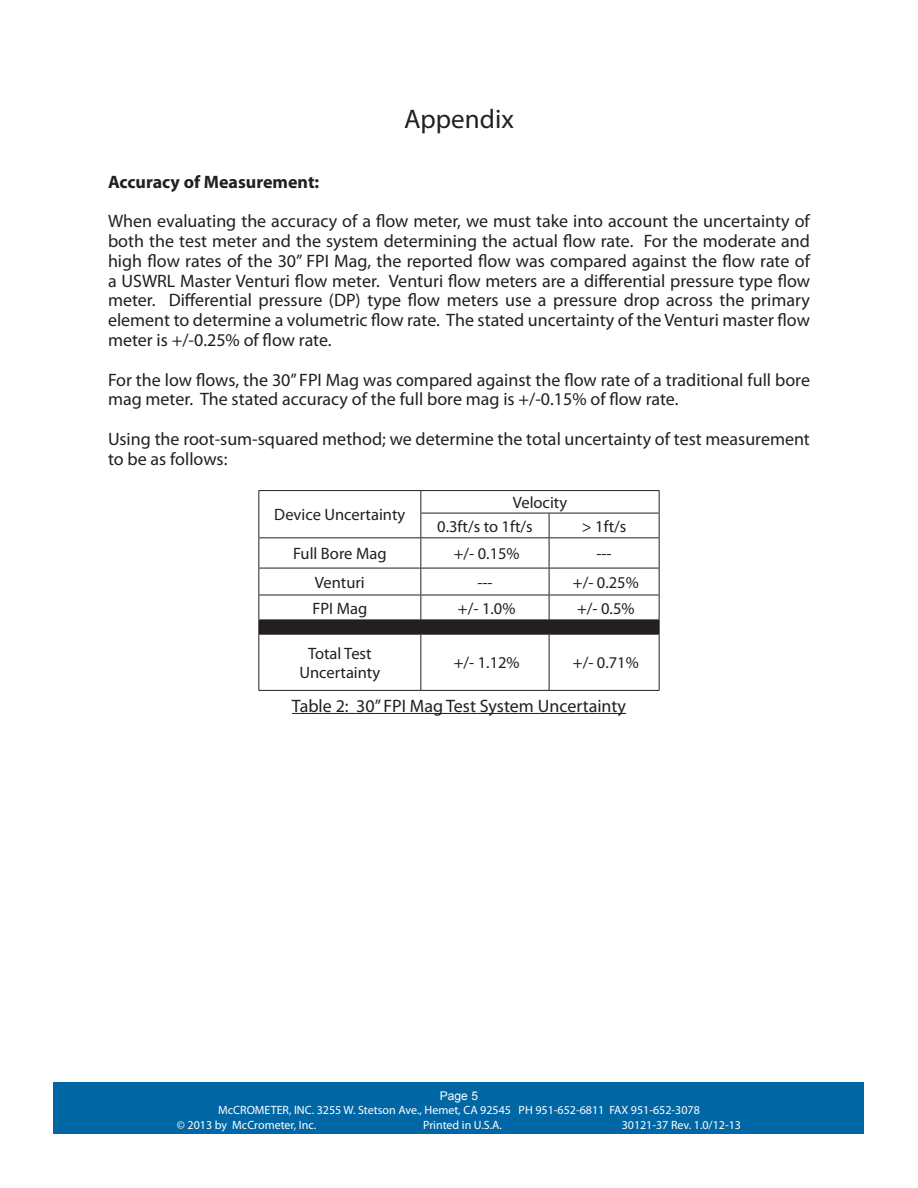
<style>
.page{position:relative;width:918px;height:1188px;background:#fff}
.page>*{position:absolute;margin:0;border:0;box-sizing:border-box;transform-origin:0 0}
.t1{font:27px "Myriad Pro";color:#231f20}
.t2{font:18px/19.8px "Myriad Pro";color:#231f20}
.t3{font:700 18px "Myriad Pro";color:#231f20}
.t4{font:16.5px/19.8px "Myriad Pro";color:#231f20;text-align:center}
.t5{font:12px/14.4px "Myriad Pro";color:#fff}
.t6{font:12px "Arial";color:#fff}
</style>
<div class="page">
<div style="left:54px;top:1082px;width:810px;height:52px;background:#0066a4"></div>
<svg style="left:258px;top:491px;width:1px;height:46px"></svg>
<hr style="left:420px;top:513px;width:129px;height:1px;background:#231f20">
<hr style="left:549px;top:513px;width:111px;height:1px;background:#231f20">
<hr style="left:258px;top:490px;width:163px;height:1px;background:#231f20">
<hr style="left:421px;top:490px;width:128px;height:1px;background:#231f20">
<hr style="left:549px;top:490px;width:111px;height:1px;background:#231f20">
<hr style="left:258px;top:537px;width:163px;height:1px;background:#231f20">
<hr style="left:421px;top:537px;width:128px;height:1px;background:#231f20">
<hr style="left:549px;top:537px;width:111px;height:1px;background:#231f20">
<hr style="left:258px;top:538px;width:1px;height:30px;background:#231f20">
<hr style="left:258px;top:635px;width:1px;height:55px;background:#231f20">
<hr style="left:258px;top:634px;width:163px;height:1px;background:#231f20">
<hr style="left:421px;top:634px;width:128px;height:1px;background:#231f20">
<hr style="left:549px;top:634px;width:111px;height:1px;background:#231f20">
<hr style="left:258px;top:690px;width:163px;height:1px;background:#231f20">
<hr style="left:421px;top:690px;width:128px;height:1px;background:#231f20">
<hr style="left:549px;top:690px;width:111px;height:1px;background:#231f20">
<svg style="left:420px;top:491px;width:1px;height:46px"></svg>
<svg style="left:549px;top:513px;width:1px;height:24px"></svg>
<svg style="left:659px;top:491px;width:1px;height:46px"></svg>
<hr style="left:420px;top:538px;width:1px;height:30px;background:#231f20">
<hr style="left:549px;top:538px;width:1px;height:30px;background:#231f20">
<hr style="left:659px;top:538px;width:1px;height:30px;background:#231f20">
<svg style="left:258px;top:568px;width:402px;height:66px"></svg>
<hr style="left:420px;top:635px;width:1px;height:55px;background:#231f20">
<hr style="left:549px;top:635px;width:1px;height:55px;background:#231f20">
<hr style="left:659px;top:635px;width:1px;height:55px;background:#231f20">
<hr style="left:292px;top:713px;width:334px;height:1px;background:#231f20">
<p class="t1" style="left:404px;top:103px;width:111px">Appendix</p>
<p class="t3" style="left:108px;top:170px;width:213px">Accuracy of Measurement:</p>
<p class="t2" style="left:108px;top:211px;width:704px;text-align:justify">When evaluating the accuracy of a flow meter, we must take into account the uncertainty of both the test meter and the system determining the actual flow rate. For the moderate and high flow rates of the 30” FPI Mag, the reported flow was compared against the flow rate of a USWRL Master Venturi flow meter. Venturi flow meters are a differential pressure type flow meter. Differential pressure (DP) type flow meters use a pressure drop across the primary element to determine a volumetric flow rate. The stated uncertainty of the Venturi master flow meter is +/-0.25% of flow rate.</p>
<p class="t2" style="left:108px;top:369px;width:704px">For the low flows, the 30” FPI Mag was compared against the flow rate of a traditional full bore mag meter. The stated accuracy of the full bore mag is +/-0.15% of flow rate.</p>
<p class="t2" style="left:108px;top:429px;width:703px">Using the root-sum-squared method; we determine the total uncertainty of test measurement to be as follows:</p>
<p class="t4" style="left:274px;top:505px;width:133px">Device Uncertainty</p>
<p class="t4" style="left:513px;top:492px;width:56px">Velocity</p>
<p class="t4" style="left:437px;top:516px;width:97px">0.3ft/s to 1ft/s</p>
<p class="t4" style="left:582px;top:516px;width:46px">&gt; 1ft/s</p>
<p class="t4" style="left:293px;top:543px;width:95px">Full Bore Mag</p>
<p class="t4" style="left:454px;top:543px;width:67px">+/- 0.15%</p>
<p class="t4" style="left:597px;top:543px;width:17px">---</p>
<p class="t4" style="left:315px;top:572px;width:51px">Venturi</p>
<p class="t4" style="left:477px;top:572px;width:17px">---</p>
<p class="t4" style="left:573px;top:572px;width:67px">+/- 0.25%</p>
<p class="t4" style="left:312px;top:598px;width:56px">FPI Mag</p>
<p class="t4" style="left:458px;top:598px;width:59px">+/- 1.0%</p>
<p class="t4" style="left:577px;top:598px;width:59px">+/- 0.5%</p>
<p class="t4" style="left:299px;top:643px;width:82px">Total Test<br>Uncertainty</p>
<p class="t4" style="left:454px;top:653px;width:67px">+/- 1.12%</p>
<p class="t4" style="left:573px;top:653px;width:67px">+/- 0.71%</p>
<p class="t2" style="left:292px;top:695px;width:336px">Table 2: 30” FPI Mag Test System Uncertainty</p>
<p class="t6" style="left:440px;top:1088px;width:40px">Page 5</p>
<p class="t5" style="left:177px;top:1103px;width:524px;text-indent:41px">McCROMETER, INC. 3255 W. Stetson Ave., Hemet, CA 92545 PH 951-652-6811 FAX 951-652-3078 © 2013 by McCrometer, Inc.</p>
<p class="t5" style="left:423px;top:1117px;width:80px">Printed in U.S.A.</p>
<p class="t5" style="left:622px;top:1117px;width:121px">30121-37 Rev. 1.0/12-13</p>
</div>
